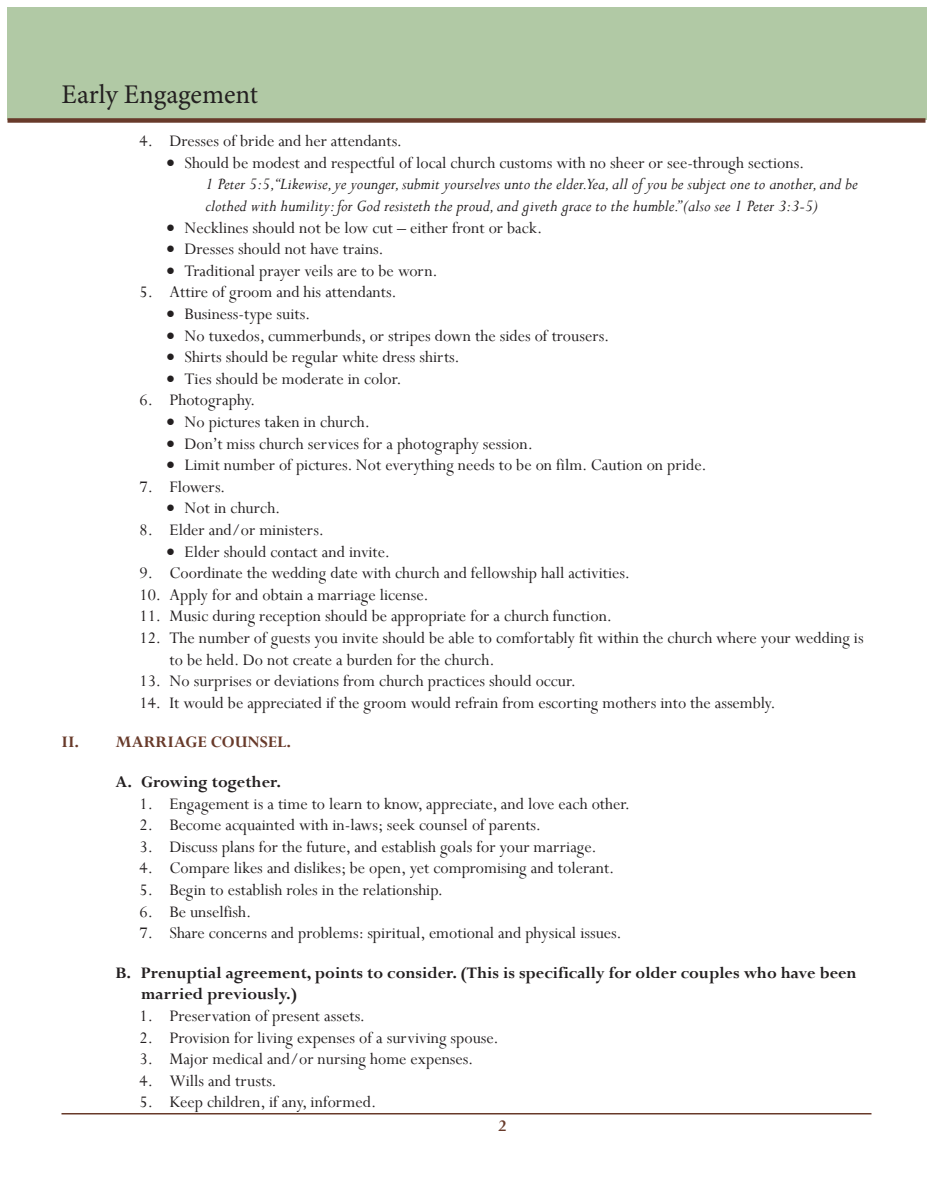
<style>
.page{position:relative;width:933px;height:1203px;background:#fff}
.page>*{position:absolute;margin:0;border:0;box-sizing:border-box;transform-origin:0 0}
.t1{font:27px "Minion Pro";letter-spacing:-.005em;color:#231f20}
.t2{font:18px/21.6px "Perpetua";color:#231f20}
.Scripture{font:italic 18px/21.6px "Perpetua";color:#231f20}
.Sub_Headers__A__B__C{font:700 18px/21.6px "Perpetua";color:#231f20}
.Headers__I__II__III{font:700 18px "Perpetua";color:#683a2a}
</style>
<div class="page">
<div style="left:8px;top:8px;width:919px;height:112px;background:#b1c9a5"></div>
<hr style="left:62px;top:1113px;width:810px;height:1px;background:#683a2a">
<div style="left:8px;top:118px;width:918px;height:5px;background:#683a2a"></div>
<h1 class="t1" style="left:62px;top:76px;width:198px">Early Engagement</h1>
<p class="t2" style="left:140px;top:130px;width:264px">4. Dresses of bride and her attendants.</p>
<p class="t2" style="left:166px;top:152px;width:639px">• Should be modest and respectful of local church customs with no sheer or see-through sections.</p>
<p class="Scripture" style="left:206px;top:173px;width:654px">1 Peter 5:5,“Likewise, ye younger, submit yourselves unto the elder.Yea, all of you be subject one to another, and be clothed with humility: for God resisteth the proud, and giveth grace to the humble.” (also see 1 Peter 3:3-5)</p>
<p class="t2" style="left:166px;top:216px;width:377px">• Necklines should not be low cut – either front or back.</p>
<p class="t2" style="left:166px;top:238px;width:219px">• Dresses should not have trains.</p>
<p class="t2" style="left:166px;top:260px;width:273px">• Traditional prayer veils are to be worn.</p>
<p class="t2" style="left:140px;top:281px;width:259px">5. Attire of groom and his attendants.</p>
<p class="t2" style="left:166px;top:303px;width:145px">• Business-type suits.</p>
<p class="t2" style="left:166px;top:324px;width:444px">• No tuxedos, cummerbunds, or stripes down the sides of trousers.</p>
<p class="t2" style="left:166px;top:346px;width:295px">• Shirts should be regular white dress shirts.</p>
<p class="t2" style="left:166px;top:368px;width:237px">• Ties should be moderate in color.</p>
<p class="t2" style="left:140px;top:389px;width:117px">6. Photography.</p>
<p class="t2" style="left:166px;top:411px;width:205px">• No pictures taken in church.</p>
<p class="t2" style="left:166px;top:432px;width:368px">• Don’t miss church services for a photography session.</p>
<p class="t2" style="left:166px;top:454px;width:542px">• Limit number of pictures. Not everything needs to be on film. Caution on pride.</p>
<p class="t2" style="left:140px;top:476px;width:88px">7. Flowers.</p>
<p class="t2" style="left:166px;top:497px;width:116px">• Not in church.</p>
<p class="t2" style="left:140px;top:519px;width:186px">8. Elder and/or ministers.</p>
<p class="t2" style="left:166px;top:540px;width:225px">• Elder should contact and invite.</p>
<p class="t2" style="left:140px;top:562px;width:492px">9. Coordinate the wedding date with church and fellowship hall activities.</p>
<p class="t2" style="left:140px;top:584px;width:291px">10. Apply for and obtain a marriage license.</p>
<p class="t2" style="left:140px;top:605px;width:474px">11. Music during reception should be appropriate for a church function.</p>
<p class="t2" style="left:170px;top:627px;width:696px;text-indent:-30px">12. The number of guests you invite should be able to comfortably fit within the church where your wedding is to be held. Do not create a burden for the church.</p>
<p class="t2" style="left:140px;top:670px;width:438px">13. No surprises or deviations from church practices should occur.</p>
<p class="t2" style="left:140px;top:692px;width:638px">14. It would be appreciated if the groom would refrain from escorting mothers into the assembly.</p>
<p class="Headers__I__II__III" style="left:62px;top:731px;width:231px">II. MARRIAGE COUNSEL.</p>
<p class="Sub_Headers__A__B__C" style="left:116px;top:771px;width:167px">A. Growing together.</p>
<p class="t2" style="left:140px;top:792px;width:492px">1. Engagement is a time to learn to know, appreciate, and love each other.</p>
<p class="t2" style="left:140px;top:814px;width:403px">2. Become acquainted with in-laws; seek counsel of parents.</p>
<p class="t2" style="left:140px;top:836px;width:459px">3. Discuss plans for the future, and establish goals for your marriage.</p>
<p class="t2" style="left:140px;top:857px;width:477px">4. Compare likes and dislikes; be open, yet compromising and tolerant.</p>
<p class="t2" style="left:140px;top:879px;width:305px">5. Begin to establish roles in the relationship.</p>
<p class="t2" style="left:140px;top:900px;width:113px">6. Be unselfish.</p>
<p class="t2" style="left:140px;top:922px;width:484px">7. Share concerns and problems: spiritual, emotional and physical issues.</p>
<p class="Sub_Headers__A__B__C" style="left:141px;top:962px;width:717px;text-indent:-26px">B. Prenuptial agreement, points to consider. (This is specifically for older couples who have been married previously.)</p>
<p class="t2" style="left:140px;top:1005px;width:227px">1. Preservation of present assets.</p>
<p class="t2" style="left:140px;top:1026px;width:361px">2. Provision for living expenses of a surviving spouse.</p>
<p class="t2" style="left:140px;top:1048px;width:335px">3. Major medical and/or nursing home expenses.</p>
<p class="t2" style="left:140px;top:1070px;width:139px">4. Wills and trusts.</p>
<p class="t2" style="left:140px;top:1091px;width:238px">5. Keep children, if any, informed.</p>
<p class="Headers__I__II__III" style="left:498px;top:1114px;width:10px">2</p>
</div>
